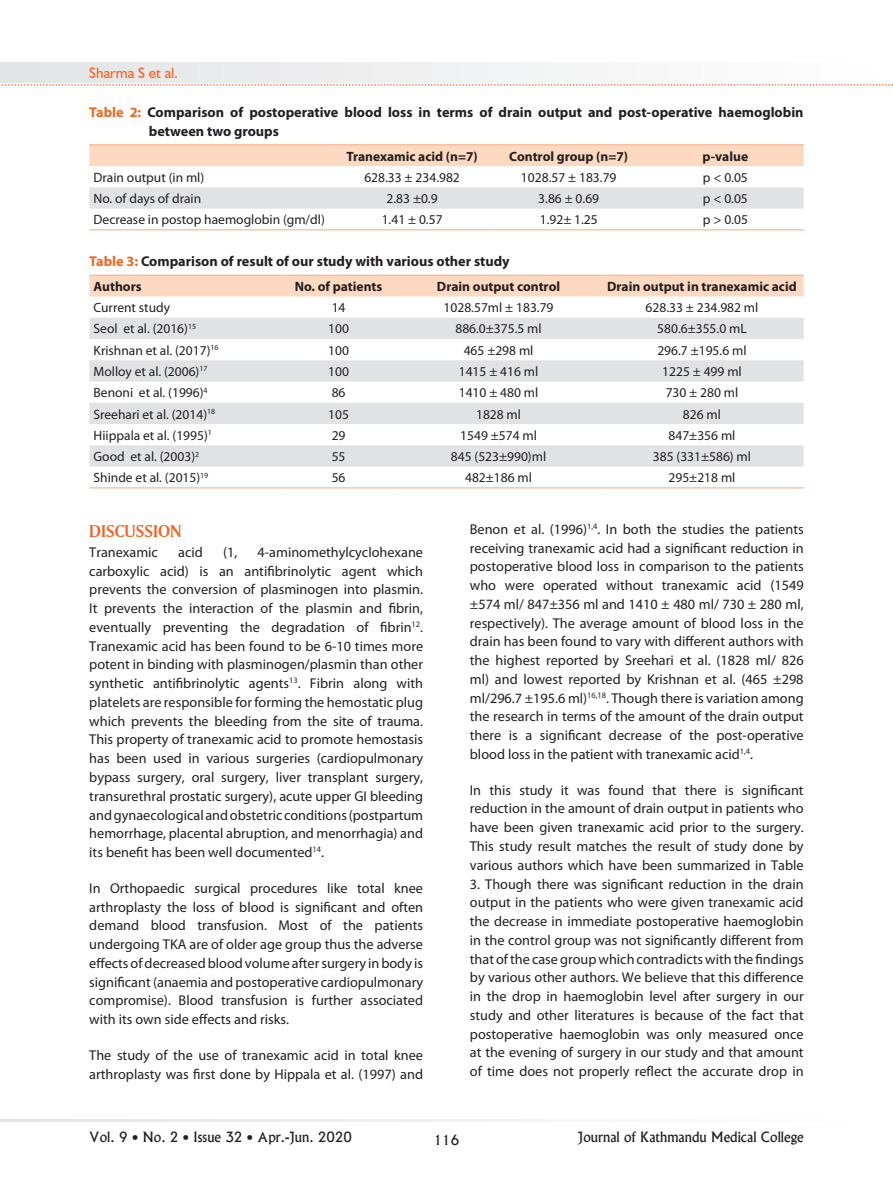
<style>
.page{position:relative;width:893px;height:1191px;background:#fff}
.page>*{position:absolute;margin:0;border:0;box-sizing:border-box;transform-origin:0 0}
.t1{font:18px "Amerigo BT Bold A";color:#f36421}
.t2{font:15px "Humanist 521 BT";color:#f36421}
.t3{font:14.25px/18.8px "Myriad Pro";color:#231f20;text-align:justify}
.t4{font:700 14.25px/18.8px "Myriad Pro";color:#231f20}
.t5{font:13.5px "Myriad Pro";color:#231f20}
.t6{font:700 13.5px "Myriad Pro";color:#231f20}
.t7{font:13.5px "Alaska";color:#231f20}
.s1{color:#f36421}
</style>
<div class="page">
<svg style="left:0;top:1119px;width:581px;height:2px"></svg>
<svg style="left:0;top:63px;width:893px;height:23px"></svg>
<div style="left:89px;top:145px;width:715px;height:21px;background:#fdd9c1"></div>
<svg style="left:89px;top:187px;width:715px;height:22px;background:#e1e2e4"></svg>
<hr style="left:89px;top:144px;width:245px;height:1px;background:#f9ad80">
<hr style="left:334px;top:144px;width:156px;height:1px;background:#f9ad80">
<hr style="left:490px;top:144px;width:157px;height:1px;background:#f9ad80">
<hr style="left:647px;top:144px;width:157px;height:1px;background:#f9ad80">
<hr style="left:89px;top:229px;width:245px;height:1px;background:#f9ad80">
<hr style="left:334px;top:229px;width:156px;height:1px;background:#f9ad80">
<hr style="left:490px;top:229px;width:157px;height:1px;background:#f9ad80">
<hr style="left:647px;top:229px;width:157px;height:1px;background:#f9ad80">
<div style="left:89px;top:276px;width:715px;height:20px;background:#fdd9c1"></div>
<svg style="left:89px;top:318px;width:715px;height:148px;fill:#e1e2e4"></svg>
<hr style="left:89px;top:275px;width:191px;height:1px;background:#f9ad80">
<hr style="left:280px;top:275px;width:117px;height:1px;background:#f9ad80">
<hr style="left:397px;top:275px;width:203px;height:1px;background:#f9ad80">
<hr style="left:600px;top:275px;width:204px;height:1px;background:#f9ad80">
<hr style="left:89px;top:487px;width:191px;height:1px;background:#f9ad80">
<hr style="left:280px;top:487px;width:117px;height:1px;background:#f9ad80">
<hr style="left:397px;top:487px;width:203px;height:1px;background:#f9ad80">
<hr style="left:600px;top:487px;width:204px;height:1px;background:#f9ad80">
<p class="t2" style="left:89px;top:63px;width:90px">Sharma S et al.</p>
<p class="t4" style="left:149px;top:102px;width:656px;text-indent:-60px"><span class="s1">Table 2:</span> Comparison of postoperative blood loss in terms of drain output and post-operative haemoglobin between two groups</p>
<p class="t6" style="left:346px;top:147px;width:133px">Tranexamic acid (n=7)</p>
<p class="t6" style="left:509px;top:147px;width:120px">Control group (n=7)</p>
<p class="t6" style="left:703px;top:147px;width:47px">p-value</p>
<p class="t5" style="left:94px;top:169px;width:112px">Drain output (in ml)</p>
<p class="t5" style="left:364px;top:169px;width:97px">628.33 ± 234.982</p>
<p class="t5" style="left:521px;top:169px;width:97px">1028.57 ± 183.79</p>
<p class="t5" style="left:703px;top:169px;width:47px">p &lt; 0.05</p>
<p class="t5" style="left:94px;top:190px;width:109px">No. of days of drain</p>
<p class="t5" style="left:387px;top:190px;width:53px">2.83 ±0.9</p>
<p class="t5" style="left:538px;top:190px;width:62px">3.86 ± 0.69</p>
<p class="t5" style="left:703px;top:190px;width:47px">p &lt; 0.05</p>
<p class="t5" style="left:94px;top:211px;width:233px">Decrease in postop haemoglobin (gm/dl)</p>
<p class="t5" style="left:382px;top:211px;width:62px">1.41 ± 0.57</p>
<p class="t5" style="left:540px;top:211px;width:60px">1.92± 1.25</p>
<p class="t5" style="left:703px;top:211px;width:47px">p &gt; 0.05</p>
<p class="t4" style="left:89px;top:251px;width:422px"><span class="s1">Table 3:</span> Comparison of result of our study with various other study</p>
<p class="t6" style="left:94px;top:277px;width:50px">Authors</p>
<p class="t6" style="left:295px;top:277px;width:89px">No. of patients</p>
<p class="t6" style="left:437px;top:277px;width:125px">Drain output control</p>
<p class="t6" style="left:607px;top:277px;width:191px">Drain output in tranexamic acid</p>
<p class="t5" style="left:94px;top:299px;width:78px">Current study</p>
<p class="t5" style="left:332px;top:299px;width:15px">14</p>
<p class="t5" style="left:444px;top:299px;width:111px">1028.57ml ± 183.79</p>
<p class="t5" style="left:646px;top:299px;width:114px">628.33 ± 234.982 ml</p>
<p class="t5" style="left:94px;top:320px;width:104px">Seol et al. (2016)<sup>15</sup></p>
<p class="t5" style="left:328px;top:320px;width:22px">100</p>
<p class="t5" style="left:455px;top:320px;width:88px">886.0±375.5 ml</p>
<p class="t5" style="left:657px;top:320px;width:91px">580.6±355.0 mL</p>
<p class="t5" style="left:94px;top:342px;width:127px">Krishnan et al. (2017)<sup>16</sup></p>
<p class="t5" style="left:328px;top:342px;width:22px">100</p>
<p class="t5" style="left:464px;top:342px;width:71px">465 ±298 ml</p>
<p class="t5" style="left:657px;top:342px;width:91px">296.7 ±195.6 ml</p>
<p class="t5" style="left:94px;top:363px;width:116px">Molloy et al. (2006)<sup>17</sup></p>
<p class="t5" style="left:328px;top:363px;width:22px">100</p>
<p class="t5" style="left:459px;top:363px;width:81px">1415 ± 416 ml</p>
<p class="t5" style="left:662px;top:363px;width:81px">1225 ± 499 ml</p>
<p class="t5" style="left:94px;top:384px;width:116px">Benoni et al. (1996)<sup>4</sup></p>
<p class="t5" style="left:332px;top:384px;width:15px">86</p>
<p class="t5" style="left:459px;top:384px;width:81px">1410 ± 480 ml</p>
<p class="t5" style="left:666px;top:384px;width:74px">730 ± 280 ml</p>
<p class="t5" style="left:94px;top:406px;width:123px">Sreehari et al. (2014)<sup>18</sup></p>
<p class="t5" style="left:328px;top:406px;width:22px">105</p>
<p class="t5" style="left:476px;top:406px;width:47px">1828 ml</p>
<p class="t5" style="left:683px;top:406px;width:40px">826 ml</p>
<p class="t5" style="left:94px;top:427px;width:120px">Hiippala et al. (1995)<sup>1</sup></p>
<p class="t5" style="left:332px;top:427px;width:15px">29</p>
<p class="t5" style="left:460px;top:427px;width:78px">1549 ±574 ml</p>
<p class="t5" style="left:668px;top:427px;width:68px">847±356 ml</p>
<p class="t5" style="left:94px;top:448px;width:107px">Good et al. (2003)<sup>2</sup></p>
<p class="t5" style="left:332px;top:448px;width:15px">55</p>
<p class="t5" style="left:451px;top:448px;width:97px">845 (523±990)ml</p>
<p class="t5" style="left:653px;top:448px;width:100px">385 (331±586) ml</p>
<p class="t5" style="left:94px;top:469px;width:116px">Shinde et al. (2015)<sup>19</sup></p>
<p class="t5" style="left:332px;top:469px;width:15px">56</p>
<p class="t5" style="left:465px;top:469px;width:68px">482±186 ml</p>
<p class="t5" style="left:668px;top:469px;width:68px">295±218 ml</p>
<p class="t1" style="left:89px;top:520px;width:94px">DISCUSSION</p>
<p class="t3" style="left:89px;top:542px;width:70px">Tranexamic</p>
<p class="t3" style="left:178px;top:542px;width:26px">acid</p>
<p class="t3" style="left:223px;top:542px;width:16px">(1,</p>
<p class="t3" style="left:89px;top:542px;width:335px;text-indent:168px">4-aminomethylcyclohexane carboxylic acid) is an antifibrinolytic agent which prevents the conversion of plasminogen into plasmin.<br>It prevents the interaction of the plasmin and fibrin, eventually preventing the degradation of fibrin<sup>12</sup>.<br>Tranexamic acid has been found to be 6-10 times more potent in binding with plasminogen/plasmin than other synthetic antifibrinolytic agents<sup>13</sup>. Fibrin along with platelets are responsible for forming the hemostatic plug which prevents the bleeding from the site of trauma.<br>This property of tranexamic acid to promote hemostasis has been used in various surgeries (cardiopulmonary bypass surgery, oral surgery, liver transplant surgery, transurethral prostatic surgery), acute upper GI bleeding and gynaecological and obstetric conditions (postpartum hemorrhage, placental abruption, and menorrhagia) and its benefit has been well documented<sup>14</sup>.</p>
<p class="t3" style="left:89px;top:878px;width:335px">In Orthopaedic surgical procedures like total knee arthroplasty the loss of blood is significant and often demand blood transfusion. Most of the patients undergoing TKA are of older age group thus the adverse effects of decreased blood volume after surgery in body is significant (anaemia and postoperative cardiopulmonary compromise). Blood transfusion is further associated with its own side effects and risks.</p>
<p class="t3" style="left:89px;top:1045px;width:335px">The study of the use of tranexamic acid in total knee arthroplasty was first done by Hippala et al. (1997) and</p>
<p class="t3" style="left:470px;top:519px;width:335px">Benon et al. (1996)<sup>1,4</sup>. In both the studies the patients receiving tranexamic acid had a significant reduction in postoperative blood loss in comparison to the patients who were operated without tranexamic acid (1549 ±574 ml/ 847±356 ml and 1410 ± 480 ml/ 730 ± 280 ml, respectively). The average amount of blood loss in the drain has been found to vary with different authors with the highest reported by Sreehari et al. (1828 ml/ 826 ml) and lowest reported by Krishnan et al. (465 ±298 ml/296.7 ±195.6 ml)<sup>16,18</sup>. Though there is variation among the research in terms of the amount of the drain output there is a significant decrease of the post-operative blood loss in the patient with tranexamic acid<sup>1,4</sup>.</p>
<p class="t3" style="left:470px;top:780px;width:335px">In this study it was found that there is significant reduction in the amount of drain output in patients who have been given tranexamic acid prior to the surgery.<br>This study result matches the result of study done by various authors which have been summarized in Table</p>
<p class="t3" style="left:470px;top:874px;width:335px">3. Though there was significant reduction in the drain output in the patients who were given tranexamic acid the decrease in immediate postoperative haemoglobin in the control group was not significantly different from that of the case group which contradicts with the findings by various other authors. We believe that this difference in the drop in haemoglobin level after surgery in our study and other literatures is because of the fact that postoperative haemoglobin was only measured once at the evening of surgery in our study and that amount of time does not properly reflect the accurate drop in</p>
<p class="t7" style="left:89px;top:1129px;width:264px">Vol. 9 • No. 2 • Issue 32 • Apr.-Jun. 2020</p>
<p class="t7" style="left:434px;top:1131px;width:27px">116</p>
<p class="t7" style="left:578px;top:1129px;width:227px">Journal of Kathmandu Medical College</p>
</div>
